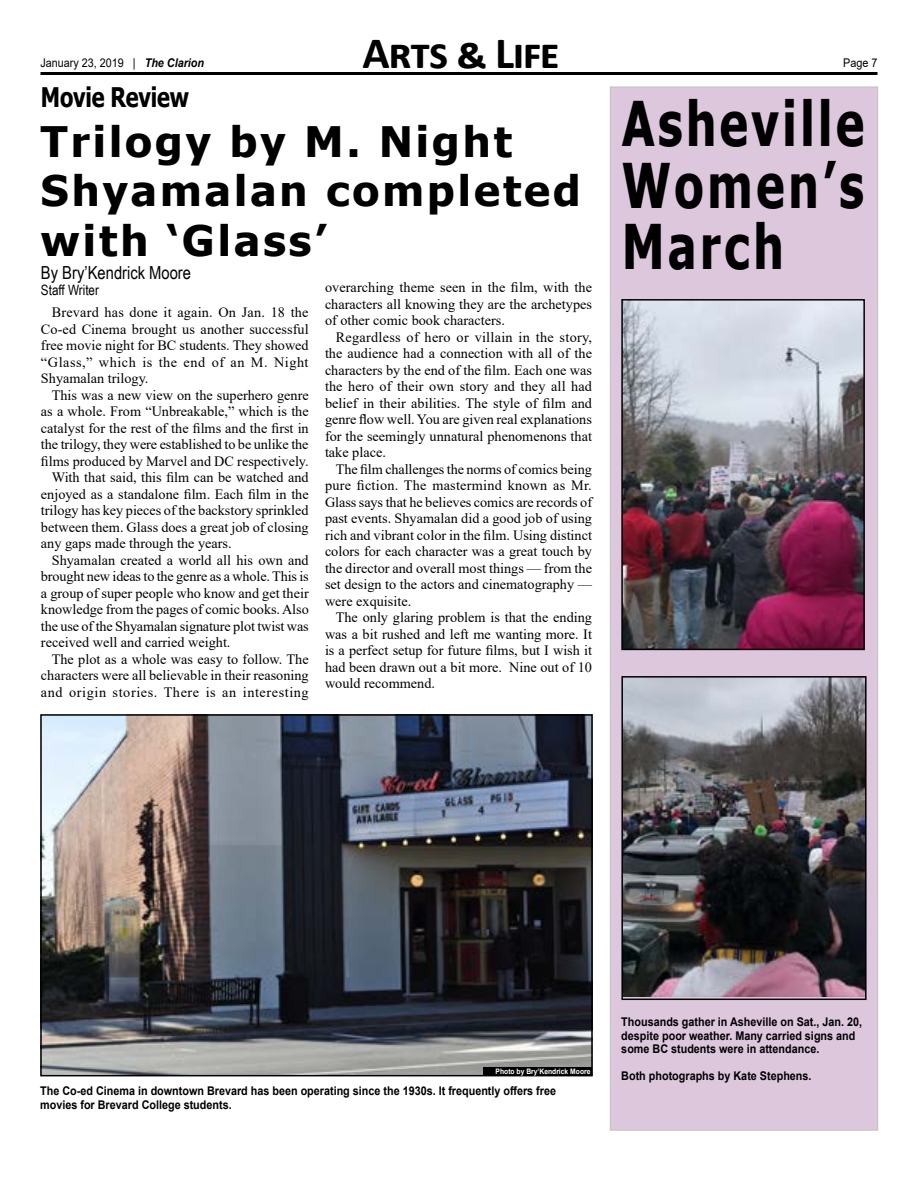
<style>
.page{position:relative;width:918px;height:1188px;background:#fff}
.page>*{position:absolute;margin:0;border:0;box-sizing:border-box;transform-origin:0 0}
.t1{font:700 61.5px/61.5px "Tahoma";letter-spacing:.08em;color:#000;text-align:justify;scale:.77 1}
.t2{font:700 45px "Calibri";letter-spacing:-.03em;color:#000}
.t3{font:700 42px/49.5px "Tahoma";letter-spacing:.07em;color:#000;scale:1.04 1}
.t4{font:700 27px "Tahoma";letter-spacing:-.01em;color:#000;scale:.8 1}
.t5{font:18px "Arial Narrow";color:#000}
.t6{font:14.25px/16.5px "Times New Roman";color:#000;text-align:justify}
.t7{font:14.25px "Times New Roman";letter-spacing:.04em;color:#000}
.t8{font:14.25px "Arial Narrow";color:#000}
.t9{font:700 12px/13.5px "Arial";color:#000;scale:.9 1}
.t10{font:12px "Arial";color:#000;scale:.9 1}
.t11{font:700 7.5px "Arial";color:#fff;scale:.9 1}
.s1{font-weight:700;font-style:italic}
</style>
<div class="page">
<hr style="left:40px;top:72px;width:838px;height:3px;background:#000">
<div style="left:610px;top:87px;width:268px;height:1043px;background:#ddc7dd"></div>
<img style="left:43px;top:717px;width:547px;height:356px">
<div style="left:40px;top:714px;width:553px;height:362px;border:2px solid #000"></div>
<div style="left:483px;top:1067px;width:109px;height:9px;background:#000"></div>
<img style="left:624px;top:302px;width:238px;height:345px">
<div style="left:621px;top:299px;width:244px;height:351px;border:2px solid #000"></div>
<img style="left:624px;top:679px;width:240px;height:318px">
<div style="left:621px;top:676px;width:246px;height:324px;border:2px solid #000"></div>
<p class="t10" style="left:40px;top:55px;width:183px">January 23, 2019 | <span class="s1">The Clarion</span></p>
<h2 class="t2" style="left:363px;top:21px;width:199px">Arts &amp; Life</h2>
<h3 class="t4" style="left:41px;top:78px;width:187px">Movie Review</h3>
<h3 class="t3" style="left:41px;top:118px;width:520px">Trilogy by M. Night<br>Shyamalan completed with ‘Glass’</h3>
<p class="t5" style="left:41px;top:259px;width:152px">By Bry’Kendrick Moore</p>
<p class="t8" style="left:41px;top:280px;width:60px">Staff Writer</p>
<p class="t6" style="left:41px;top:304px;width:269px;text-indent:11px">Brevard has done it again. On Jan. 18 the Co-ed Cinema brought us another successful free movie night for BC students. They showed “Glass,” which is the end of an M. Night Shyamalan trilogy.</p>
<p class="t6" style="left:52px;top:386px;width:258px">This was a new view on the superhero genre</p>
<p class="t6" style="left:41px;top:403px;width:269px">as a whole. From “Unbreakable,” which is the</p>
<p class="t6" style="left:41px;top:419px;width:269px">catalyst for the rest of the films and the first in</p>
<p class="t6" style="left:41px;top:436px;width:269px">the trilogy, they were established to be unlike the</p>
<p class="t6" style="left:41px;top:452px;width:269px">films produced by Marvel and DC respectively.</p>
<p class="t6" style="left:52px;top:469px;width:258px">With that said, this film can be watched and</p>
<p class="t6" style="left:41px;top:485px;width:269px">enjoyed as a standalone film. Each film in the</p>
<p class="t6" style="left:41px;top:502px;width:269px">trilogy has key pieces of the backstory sprinkled</p>
<p class="t6" style="left:41px;top:518px;width:269px">between them. Glass does a great job of closing</p>
<p class="t6" style="left:41px;top:535px;width:192px">any gaps made through the years.</p>
<p class="t6" style="left:52px;top:551px;width:258px">Shyamalan created a world all his own and</p>
<p class="t6" style="left:41px;top:568px;width:269px">brought new ideas to the genre as a whole. This is</p>
<p class="t6" style="left:41px;top:584px;width:269px">a group of super people who know and get their</p>
<p class="t6" style="left:41px;top:601px;width:269px">knowledge from the pages of comic books. Also</p>
<p class="t6" style="left:41px;top:617px;width:269px">the use of the Shyamalan signature plot twist was</p>
<p class="t6" style="left:41px;top:634px;width:191px">received well and carried weight.</p>
<p class="t6" style="left:52px;top:650px;width:258px">The plot as a whole was easy to follow. The</p>
<p class="t6" style="left:41px;top:667px;width:269px">characters were all believable in their reasoning</p>
<p class="t7" style="left:41px;top:682px;width:269px">and origin stories. There is an interesting</p>
<p class="t6" style="left:325px;top:279px;width:269px">overarching theme seen in the film, with the characters all knowing they are the archetypes of other comic book characters.</p>
<p class="t6" style="left:325px;top:328px;width:269px;text-indent:11px">Regardless of hero or villain in the story, the audience had a connection with all of the characters by the end of the film. Each one was the hero of their own story and they all had belief in their abilities. The style of film and genre flow well. You are given real explanations for the seemingly unnatural phenomenons that take place.</p>
<p class="t6" style="left:325px;top:460px;width:269px;text-indent:11px">The film challenges the norms of comics being pure fiction. The mastermind known as Mr.<br>Glass says that he believes comics are records of past events. Shyamalan did a good job of using rich and vibrant color in the film. Using distinct colors for each character was a great touch by the director and overall most things — from the set design to the actors and cinematography — were exquisite.</p>
<p class="t6" style="left:325px;top:609px;width:269px;text-indent:11px">The only glaring problem is that the ending was a bit rushed and left me wanting more. It is a perfect setup for future films, but I wish it had been drawn out a bit more. Nine out of 10 would recommend.</p>
<p class="t10" style="left:843px;top:55px;width:40px">Page 7</p>
<h1 class="t1" style="left:622px;top:96px;width:316px">Asheville Women’s March</h1>
<p class="t11" style="left:496px;top:1066px;width:107px">Photo by Bry’Kendrick Moore</p>
<p class="t9" style="left:40px;top:1084px;width:575px">The Co-ed Cinema in downtown Brevard has been operating since the 1930s. It frequently offers free movies for Brevard College students.</p>
<p class="t9" style="left:621px;top:1015px;width:269px">Thousands gather in Asheville on Sat., Jan. 20, despite poor weather. Many carried signs and some BC students were in attendance.</p>
<p class="t9" style="left:621px;top:1069px;width:213px">Both photographs by Kate Stephens.</p>
</div>
